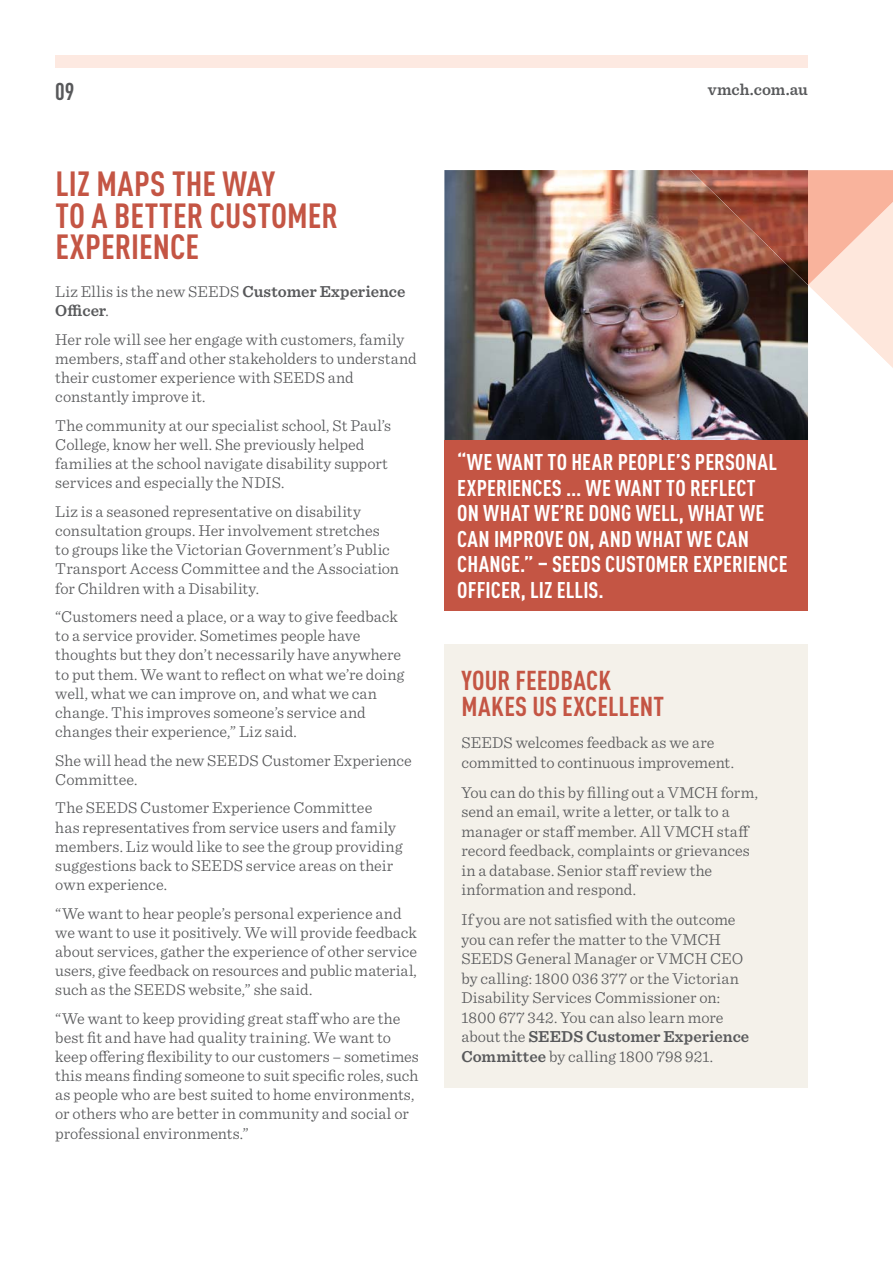
<style>
.page{position:relative;width:893px;height:1263px;background:#fff}
.page>*{position:absolute;margin:0;border:0;box-sizing:border-box;transform-origin:0 0}
.t1{font:700 condensed 34.5px/31.5px "DIN Pro";letter-spacing:.005em;color:#c45544}
.t2{font:700 condensed 27px/25.5px "DIN Pro";letter-spacing:.005em;color:#c45544}
.t3{font:700 condensed 24px "DIN Pro";color:#58595b}
.t4{font:700 condensed 22.5px/25.5px "DIN Pro";letter-spacing:.005em;color:#fff}
.t5{font:300 16.5px/19.2px "Sentinel";color:#58595b}
.t6{font:600 16.5px/19.2px "Sentinel";color:#58595b}
.s1{font-weight:300}
.s2{font-weight:600}
</style>
<div class="page">
<img style="left:444px;top:170px;width:364px;height:270px">
<svg style="left:808px;top:170px;width:85px;height:198px"></svg>
<img style="left:690px;top:170px;width:118px;height:77px">
<img style="left:767px;top:247px;width:41px;height:38px">
<div style="left:444px;top:644px;width:364px;height:443px;background:#f4f1ea"></div>
<div style="left:444px;top:440px;width:364px;height:170px;background:#c45544"></div>
<div style="left:55px;top:55px;width:753px;height:13px;background:#fde9e1"></div>
<h3 class="t3" style="left:55px;top:83px;width:21px">09</h3>
<h1 class="t1" style="left:55px;top:173px;width:284px">LIZ MAPS THE WAY<br>TO A BETTER CUSTOMER<br>EXPERIENCE</h1>
<p class="t6" style="left:55px;top:284px;width:352px"><span class="s1">Liz Ellis is the new SEEDS</span> Customer Experience<br>Officer<span class="s1">.</span></p>
<p class="t5" style="left:55px;top:331px;width:363px">Her role will see her engage with customers, family members, staff and other stakeholders to understand their customer experience with SEEDS and constantly improve it.</p>
<p class="t5" style="left:55px;top:417px;width:337px">The community at our specialist school, St Paul’s College, know her well. She previously helped families at the school navigate disability support services and especially the NDIS.</p>
<p class="t5" style="left:55px;top:503px;width:345px">Liz is a seasoned representative on disability consultation groups. Her involvement stretches<br>to groups like the Victorian Government’s Public Transport Access Committee and the Association for Children with a Disability.</p>
<p class="t5" style="left:55px;top:609px;width:351px">“Customers need a place, or a way to give feedback to a service provider. Sometimes people have thoughts but they don’t necessarily have anywhere to put them. We want to reflect on what we’re doing well, what we can improve on, and what we can change. This improves someone’s service and changes their experience,” Liz said.</p>
<p class="t5" style="left:55px;top:752px;width:358px">She will head the new SEEDS Customer Experience<br>Committee.</p>
<p class="t5" style="left:55px;top:800px;width:349px">The SEEDS Customer Experience Committee<br>has representatives from service users and family members. Liz would like to see the group providing suggestions back to SEEDS service areas on their own experience.</p>
<p class="t5" style="left:55px;top:905px;width:363px">“We want to hear people’s personal experience and we want to use it positively. We will provide feedback about services, gather the experience of other service users, give feedback on resources and public material, such as the SEEDS website,” she said.</p>
<p class="t5" style="left:55px;top:1010px;width:365px">“We want to keep providing great staff who are the best fit and have had quality training. We want to keep offering flexibility to our customers – sometimes this means finding someone to suit specific roles, such as people who are best suited to home environments, or others who are better in community and social or professional environments.”</p>
<p class="t6" style="left:708px;top:81px;width:102px">vmch.com.au</p>
<h3 class="t4" style="left:457px;top:452px;width:332px">“WE WANT TO HEAR PEOPLE’S PERSONAL<br>EXPERIENCES ... WE WANT TO REFLECT<br>ON WHAT WE’RE DONG WELL, WHAT WE<br>CAN IMPROVE ON, AND WHAT WE CAN<br>CHANGE.” – SEEDS CUSTOMER EXPERIENCE<br>OFFICER, LIZ ELLIS.</h3>
<h2 class="t2" style="left:461px;top:671px;width:204px">YOUR FEEDBACK<br>MAKES US EXCELLENT</h2>
<p class="t5" style="left:461px;top:734px;width:274px">SEEDS welcomes feedback as we are committed to continuous improvement.</p>
<p class="t5" style="left:461px;top:784px;width:298px">You can do this by filling out a VMCH form, send an email, write a letter, or talk to a manager or staff member. All VMCH staff record feedback, complaints or grievances in a database. Senior staff review the information and respond.</p>
<p class="t5" style="left:461px;top:912px;width:289px">If you are not satisfied with the outcome you can refer the matter to the VMCH SEEDS General Manager or VMCH CEO by calling: 1800 036 377 or the Victorian Disability Services Commissioner on:<br>1800 677 342. You can also learn more about the <span class="s2">SEEDS Customer Experience Committee</span> by calling 1800 798 921.</p>
</div>
